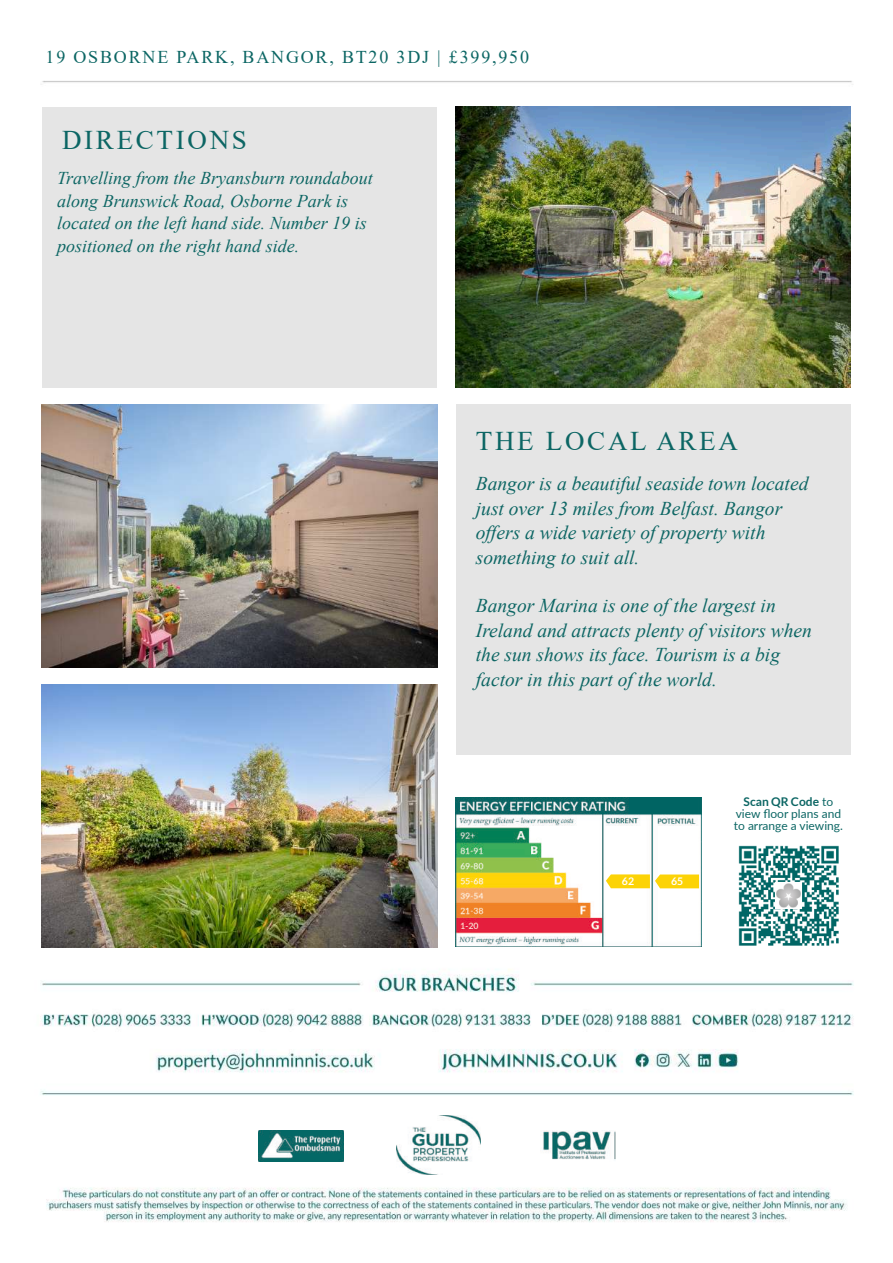
<style>
.page{position:relative;width:893px;height:1263px;background:#fff}
.page>*{position:absolute;margin:0;border:0;box-sizing:border-box;transform-origin:0 0}
.t1{font:27px "Times New Roman";letter-spacing:.1em;color:#0c6664}
.t2{font:italic 19.5px/24.5px "Times New Roman";color:#0d6664}
.t3{font:italic 18px/22.5px "Times New Roman";color:#0d6664}
.t4{font:18px "Times New Roman";letter-spacing:.1em;color:#0c6664}
.t5{font:12px/12px "Lato";color:#0c6664;text-align:center}
.t6{font:700 10.5px "Lato";color:#fff}
.s1{font-weight:700}
</style>
<div class="page">
<img style="left:40px;top:81px;width:814px;height:1141px">
<img style="left:540px;top:1130px;width:76px;height:32px">
<img style="left:258px;top:1130px;width:86px;height:32px">
<img style="left:397px;top:1115px;width:83px;height:59px">
<img style="left:734px;top:842px;width:108px;height:108px">
<img style="left:456px;top:797px;width:245px;height:149px">
<svg style="left:606px;top:874px;width:93px;height:14px"></svg>
<div style="left:43px;top:107px;width:394px;height:281px;background:#e5e5e5"></div>
<img style="left:456px;top:107px;width:394px;height:281px">
<img style="left:42px;top:404px;width:395px;height:264px">
<img style="left:42px;top:684px;width:395px;height:264px">
<div style="left:456px;top:404px;width:394px;height:350px;background:#e5e5e5"></div>
<p class="t4" style="left:46px;top:50px;width:485px">19 OSBORNE PARK, BANGOR, BT20 3DJ | £399,950</p>
<h1 class="t1" style="left:62px;top:131px;width:186px">DIRECTIONS</h1>
<p class="t3" style="left:57px;top:169px;width:317px">Travelling from the Bryansburn roundabout along Brunswick Road, Osborne Park is located on the left hand side. Number 19 is positioned on the right hand side.</p>
<h1 class="t1" style="left:476px;top:432px;width:264px">THE LOCAL AREA</h1>
<p class="t2" style="left:476px;top:473px;width:334px">Bangor is a beautiful seaside town located just over 13 miles from Belfast. Bangor offers a wide variety of property with something to suit all.</p>
<p class="t2" style="left:476px;top:595px;width:338px">Bangor Marina is one of the largest in Ireland and attracts plenty of visitors when the sun shows its face. Tourism is a big factor in this part of the world.</p>
<p class="t6" style="left:622px;top:877px;width:14px">62</p>
<p class="t6" style="left:671px;top:877px;width:14px">65</p>
<p class="t5" style="left:734px;top:797px;width:111px"><span class="s1">Scan QR Code</span> to view floor plans and to arrange a viewing.</p>
</div>
